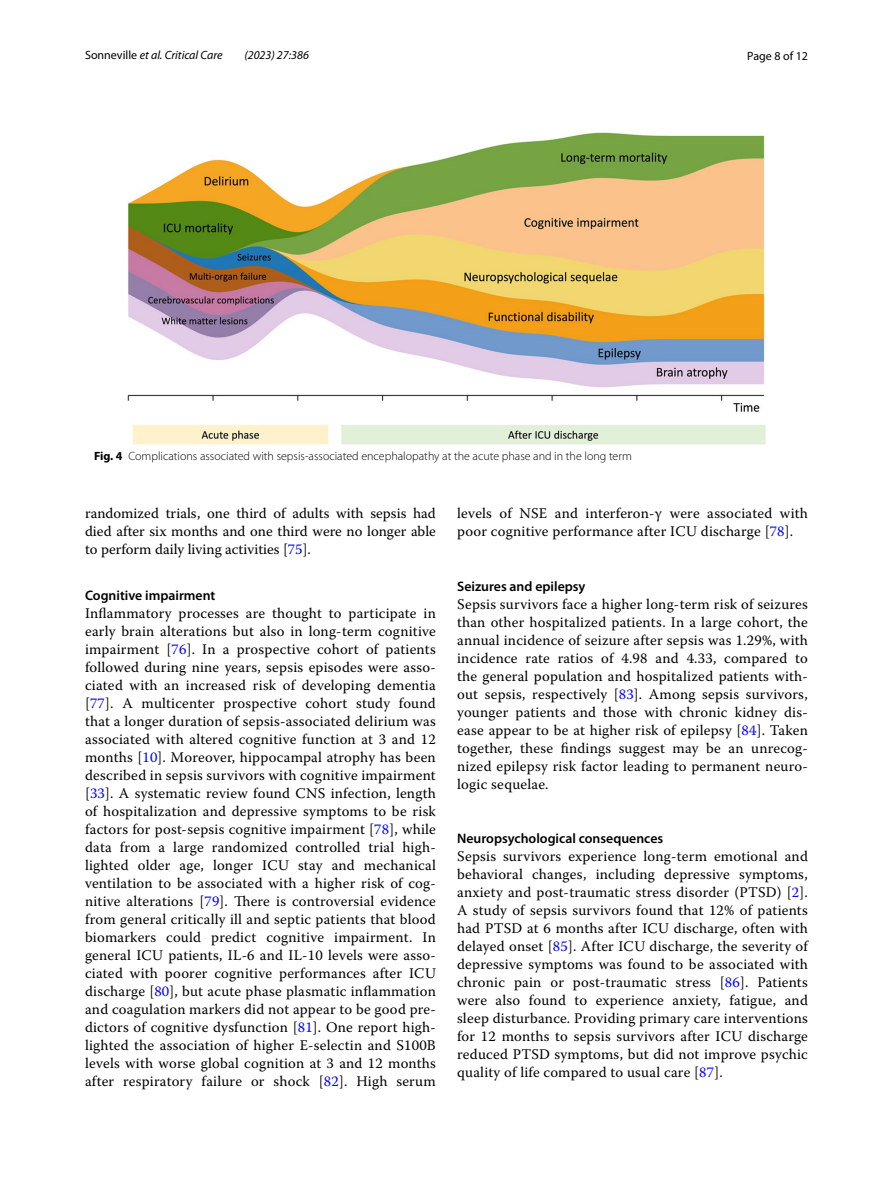
<style>
.page{position:relative;width:893px;height:1187px;background:#fff}
.page>*{position:absolute;margin:0;border:0;box-sizing:border-box;transform-origin:0 0}
.t1{font:14.7px/18px "Warnock Pro";letter-spacing:.015em;color:#000;text-align:justify}
.t2{font:600 13.8px "Myriad Pro";color:#000}
.t3{font:300 12px "Myriad Pro";color:#000}
.t4{font:italic 12px "Myriad Pro";color:#000}
.t5{font:12px "Myriad Pro";color:#000}
.s1{font-style:normal}
.s2{font-weight:700}
.s3{color:#00f}
</style>
<div class="page">
<img style="left:128px;top:133px;width:637px;height:311px">
<p class="t4" style="left:85px;top:48px;width:139px"><span class="s1">Sonneville</span> et al. Critical Care</p>
<p class="t4" style="left:244px;top:48px;width:66px">(2023) 27:386</p>
<p class="t5" style="left:747px;top:48px;width:62px">Page 8 of 12</p>
<p class="t3" style="left:94px;top:449px;width:539px"><span class="s2">Fig. 4</span> Complications associated with sepsis-associated encephalopathy at the acute phase and in the long term</p>
<p class="t1" style="left:85px;top:503px;width:352px">randomized trials, one third of adults with sepsis had died after six months and one third were no longer able to perform daily living activities [<span class="s3">75</span>].</p>
<p class="t2" style="left:85px;top:586px;width:132px">Cognitive impairment</p>
<p class="t1" style="left:85px;top:604px;width:352px">Inflammatory processes are thought to participate in early brain alterations but also in long-term cognitive impairment [<span class="s3">76</span>]. In a prospective cohort of patients followed during nine years, sepsis episodes were asso&shy;ciated with an increased risk of developing dementia [<span class="s3">77</span>]. A multicenter prospective cohort study found that a longer duration of sepsis-associated delirium was associated with altered cognitive function at 3 and 12 months [<span class="s3">10</span>]. Moreover, hippocampal atrophy has been described in sepsis survivors with cognitive impairment [<span class="s3">33</span>]. A systematic review found CNS infection, length of hospitalization and depressive symptoms to be risk factors for post-sepsis cognitive impairment [<span class="s3">78</span>], while data from a large randomized controlled trial high&shy;lighted older age, longer ICU stay and mechanical ventilation to be associated with a higher risk of cog&shy;nitive alterations [<span class="s3">79</span>]. There is controversial evidence from general critically ill and septic patients that blood biomarkers could predict cognitive impairment. In general ICU patients, IL-6 and IL-10 levels were asso&shy;ciated with poorer cognitive performances after ICU discharge [<span class="s3">80</span>], but acute phase plasmatic inflammation and coagulation markers did not appear to be good pre&shy;dictors of cognitive dysfunction [<span class="s3">81</span>]. One report high&shy;lighted the association of higher E-selectin and S100B levels with worse global cognition at 3 and 12 months after respiratory failure or shock [<span class="s3">82</span>]. High serum</p>
<p class="t1" style="left:457px;top:503px;width:352px">levels of NSE and interferon-γ were associated with poor cognitive performance after ICU discharge [<span class="s3">78</span>].</p>
<p class="t2" style="left:457px;top:577px;width:130px">Seizures and epilepsy</p>
<p class="t1" style="left:457px;top:594px;width:352px">Sepsis survivors face a higher long-term risk of seizures than other hospitalized patients. In a large cohort, the annual incidence of seizure after sepsis was 1.29%, with incidence rate ratios of 4.98 and 4.33, compared to the general population and hospitalized patients with&shy;out sepsis, respectively [<span class="s3">83</span>]. Among sepsis survivors, younger patients and those with chronic kidney dis&shy;ease appear to be at higher risk of epilepsy [<span class="s3">84</span>]. Taken together, these findings suggest may be an unrecog&shy;nized epilepsy risk factor leading to permanent neuro&shy;logic sequelae.</p>
<p class="t2" style="left:457px;top:830px;width:208px">Neuropsychological consequences</p>
<p class="t1" style="left:457px;top:847px;width:352px">Sepsis survivors experience long-term emotional and behavioral changes, including depressive symptoms, anxiety and post-traumatic stress disorder (PTSD) [<span class="s3">2</span>].<br>A study of sepsis survivors found that 12% of patients had PTSD at 6 months after ICU discharge, often with delayed onset [<span class="s3">85</span>]. After ICU discharge, the severity of depressive symptoms was found to be associated with chronic pain or post-traumatic stress [<span class="s3">86</span>]. Patients were also found to experience anxiety, fatigue, and sleep disturbance. Providing primary care interventions for 12 months to sepsis survivors after ICU discharge reduced PTSD symptoms, but did not improve psychic quality of life compared to usual care [<span class="s3">87</span>].</p>
</div>
